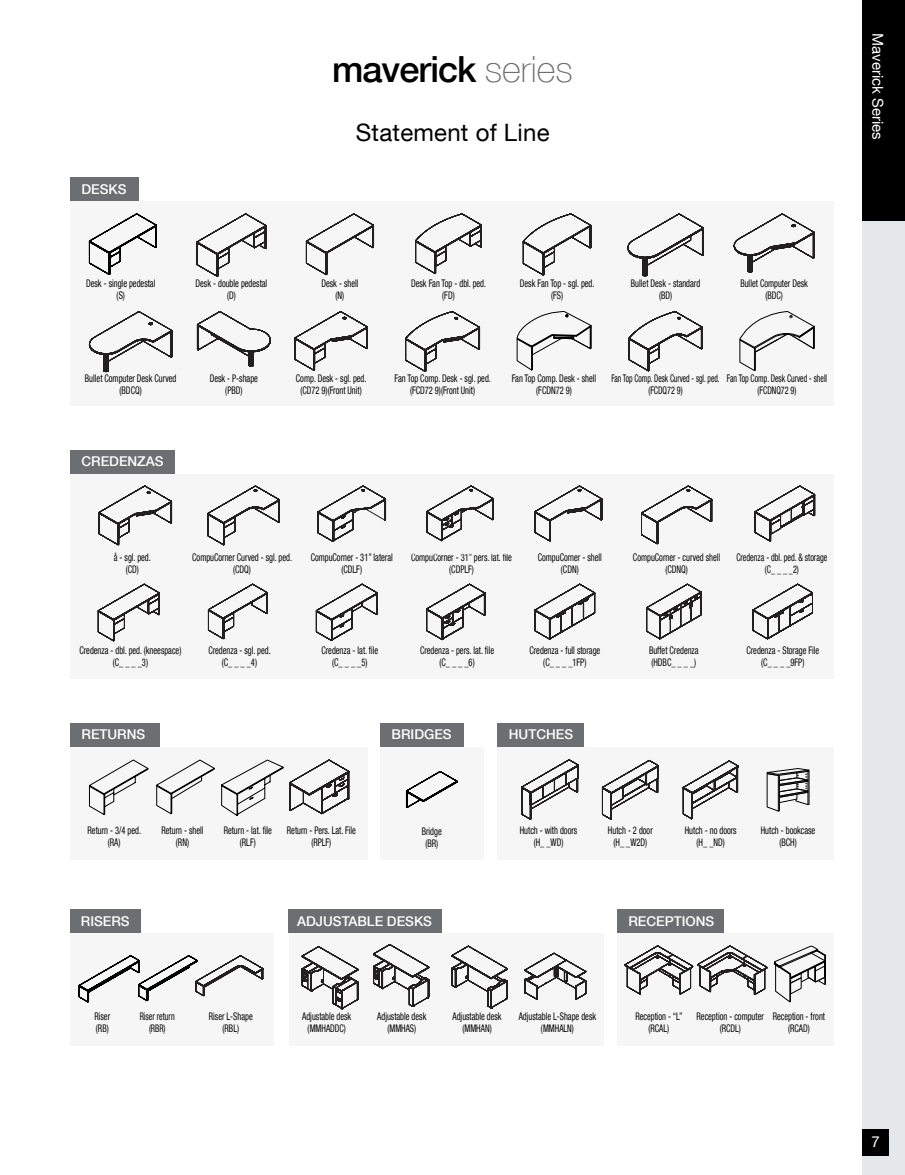
<style>
.page{position:relative;width:905px;height:1175px;background:#fff}
.page>*{position:absolute;margin:0;border:0;box-sizing:border-box;transform-origin:0 0}
.t1{font:500 36px "Helvetica Neue LT Com";letter-spacing:-.025em;color:#000}
.t2{font:24px "Helvetica Neue LT Com";letter-spacing:.01em;color:#000}
.t3{font:15px "Helvetica Neue LT Com";color:#fff}
.t4{font:500 13.5px "Helvetica Neue LT Com";color:#fff}
.t5{font:condensed 10.5px/12px "Helvetica Neue LT Com";color:#000;text-align:center;scale:.8 1}
.t6{font:condensed 10.5px/12px "Helvetica Neue LT Com";color:#000;text-align:center;scale:.77 1}
.t7{font:condensed 10.5px/12px "Helvetica Neue LT Com";color:#000;text-align:center;scale:.72 1}
.t8{font:condensed 10.5px/12px "Helvetica Neue LT Com";color:#000;text-align:center;scale:.74 1}
.s1{font-weight:100;color:#6d6e71}
</style>
<div class="page">
<div style="left:862px;top:0;width:42px;height:1174px;background:#e6e7e8"></div>
<div style="left:862px;top:0;width:42px;height:221px;background:#000"></div>
<div style="left:862px;top:1128px;width:27px;height:27px;background:#000"></div>
<div style="left:70px;top:201px;width:764px;height:205px;background:#f6f6f6"></div>
<div style="left:70px;top:474px;width:764px;height:204px;background:#f6f6f6"></div>
<div style="left:70px;top:747px;width:297px;height:112px;background:#f6f6f6"></div>
<div style="left:380px;top:747px;width:104px;height:112px;background:#f6f6f6"></div>
<div style="left:497px;top:747px;width:337px;height:112px;background:#f6f6f6"></div>
<div style="left:71px;top:933px;width:203px;height:112px;background:#f6f6f6"></div>
<div style="left:288px;top:933px;width:315px;height:112px;background:#f6f6f6"></div>
<div style="left:617px;top:933px;width:216px;height:112px;background:#f6f6f6"></div>
<div style="left:70px;top:177px;width:68px;height:24px;background:#6d6e71"></div>
<div style="left:70px;top:450px;width:104px;height:24px;background:#6d6e71"></div>
<div style="left:70px;top:723px;width:89px;height:24px;background:#6d6e71"></div>
<div style="left:380px;top:723px;width:83px;height:24px;background:#6d6e71"></div>
<div style="left:497px;top:723px;width:87px;height:24px;background:#6d6e71"></div>
<div style="left:71px;top:909px;width:70px;height:24px;background:#6d6e71"></div>
<div style="left:617px;top:909px;width:107px;height:24px;background:#6d6e71"></div>
<div style="left:288px;top:909px;width:154px;height:24px;background:#6d6e71"></div>
<svg style="left:89px;top:213px;width:68px;height:62px"></svg>
<svg style="left:196px;top:213px;width:70px;height:64px"></svg>
<svg style="left:306px;top:213px;width:68px;height:62px"></svg>
<svg style="left:415px;top:213px;width:67px;height:61px"></svg>
<svg style="left:523px;top:213px;width:68px;height:62px"></svg>
<svg style="left:627px;top:213px;width:77px;height:63px"></svg>
<svg style="left:733px;top:213px;width:81px;height:59px"></svg>
<svg style="left:89px;top:311px;width:83px;height:61px"></svg>
<svg style="left:197px;top:311px;width:74px;height:55px"></svg>
<svg style="left:294px;top:311px;width:74px;height:60px"></svg>
<svg style="left:405px;top:311px;width:75px;height:61px"></svg>
<svg style="left:516px;top:311px;width:75px;height:59px"></svg>
<svg style="left:628px;top:311px;width:74px;height:60px"></svg>
<svg style="left:739px;top:311px;width:75px;height:60px"></svg>
<svg style="left:98px;top:485px;width:74px;height:60px"></svg>
<svg style="left:207px;top:485px;width:73px;height:60px"></svg>
<svg style="left:317px;top:485px;width:69px;height:57px"></svg>
<svg style="left:426px;top:485px;width:68px;height:56px"></svg>
<svg style="left:534px;top:485px;width:68px;height:56px"></svg>
<svg style="left:641px;top:485px;width:71px;height:59px"></svg>
<svg style="left:754px;top:485px;width:61px;height:56px"></svg>
<svg style="left:98px;top:584px;width:62px;height:57px"></svg>
<svg style="left:208px;top:584px;width:60px;height:55px"></svg>
<svg style="left:316px;top:584px;width:62px;height:57px"></svg>
<svg style="left:426px;top:584px;width:59px;height:56px"></svg>
<svg style="left:534px;top:584px;width:61px;height:55px"></svg>
<svg style="left:646px;top:584px;width:55px;height:55px"></svg>
<svg style="left:752px;top:584px;width:61px;height:55px"></svg>
<svg style="left:89px;top:759px;width:59px;height:56px"></svg>
<svg style="left:156px;top:759px;width:59px;height:55px"></svg>
<svg style="left:221px;top:759px;width:62px;height:57px"></svg>
<svg style="left:289px;top:759px;width:60px;height:55px"></svg>
<svg style="left:625px;top:945px;width:142px;height:50px"></svg>
<svg style="left:773px;top:946px;width:53px;height:56px"></svg>
<svg style="left:406px;top:771px;width:51px;height:37px"></svg>
<svg style="left:521px;top:759px;width:58px;height:60px"></svg>
<svg style="left:602px;top:760px;width:57px;height:59px"></svg>
<svg style="left:682px;top:760px;width:56px;height:59px"></svg>
<svg style="left:766px;top:768px;width:43px;height:43px"></svg>
<svg style="left:79px;top:955px;width:184px;height:47px"></svg>
<svg style="left:301px;top:946px;width:58px;height:63px"></svg>
<svg style="left:451px;top:945px;width:57px;height:63px"></svg>
<svg style="left:373px;top:944px;width:57px;height:62px"></svg>
<svg style="left:524px;top:952px;width:62px;height:47px"></svg>
<h1 class="t1" style="left:332px;top:47px;width:242px">maverick <span class="s1">series</span></h1>
<p class="t4" style="left:81px;top:181px;width:46px">DESKS</p>
<h2 class="t2" style="left:356px;top:117px;width:195px">Statement of Line</h2>
<p class="t5" style="left:86px;top:277px;width:88px">Desk - single pedestal (S)</p>
<p class="t5" style="left:195px;top:277px;width:91px">Desk - double pedestal (D)</p>
<p class="t5" style="left:321px;top:277px;width:48px">Desk - shell (N)</p>
<p class="t5" style="left:411px;top:277px;width:95px">Desk Fan Top - dbl. ped. (FD)</p>
<p class="t5" style="left:520px;top:277px;width:95px">Desk Fan Top - sgl. ped. (FS)</p>
<p class="t5" style="left:631px;top:277px;width:88px">Bullet Desk - standard (BD)</p>
<p class="t5" style="left:740px;top:277px;width:86px">Bullet Computer Desk (BDC)</p>
<p class="t5" style="left:85px;top:372px;width:116px">Bullet Computer Desk Curved (BDCQ)</p>
<p class="t4" style="left:81px;top:453px;width:84px">CREDENZAS</p>
<p class="t5" style="left:210px;top:372px;width:62px">Desk - P-shape (PBD)</p>
<p class="t5" style="left:296px;top:372px;width:90px">Comp. Desk - sgl. ped. (CD72 9)(Front Unit)</p>
<p class="t5" style="left:394px;top:372px;width:122px">Fan Top Comp. Desk - sgl. ped. (FCD72 9)(Front Unit)</p>
<p class="t5" style="left:511px;top:372px;width:107px">Fan Top Comp. Desk - shell (FCDN72 9)</p>
<p class="t7" style="left:611px;top:372px;width:152px">Fan Top Comp. Desk Curved - sgl. ped. (FCDQ72 9)</p>
<p class="t8" style="left:726px;top:372px;width:137px">Fan Top Comp. Desk Curved - shell (FCDNQ72 9)</p>
<p class="t5" style="left:114px;top:551px;width:48px">å - sgl. ped. (CD)</p>
<p class="t6" style="left:736px;top:551px;width:120px">Credenza - dbl. ped. &amp; storage (C_ _ _ _2)</p>
<p class="t5" style="left:192px;top:551px;width:126px">CompuCorner Curved - sgl. ped. (CDQ)</p>
<p class="t5" style="left:311px;top:551px;width:104px">CompuCorner - 31” lateral (CDLF)</p>
<p class="t5" style="left:411px;top:551px;width:127px">CompuCorner - 31” pers. lat. file (CDPLF)</p>
<p class="t5" style="left:537px;top:551px;width:82px">CompuCorner - shell (CDN)</p>
<p class="t5" style="left:633px;top:551px;width:111px">CompuCorner - curved shell (CDNQ)</p>
<p class="t5" style="left:79px;top:644px;width:129px">Credenza - dbl. ped. (kneespace) (C_ _ _ _3)</p>
<p class="t5" style="left:208px;top:644px;width:79px">Credenza - sgl. ped. (C_ _ _ _4)</p>
<p class="t5" style="left:321px;top:644px;width:73px">Credenza - lat. file (C_ _ _ _5)</p>
<p class="t5" style="left:420px;top:644px;width:94px">Credenza - pers. lat. file (C_ _ _ _6)</p>
<p class="t5" style="left:529px;top:644px;width:90px">Credenza - full storage (C_ _ _ _1FP)</p>
<p class="t5" style="left:649px;top:644px;width:64px;text-align:left">Buffet Credenza (HDBC_ _ _ _)</p>
<p class="t5" style="left:746px;top:644px;width:92px">Credenza - Storage File (C_ _ _ _9FP)</p>
<p class="t4" style="left:81px;top:726px;width:65px">RETURNS</p>
<p class="t4" style="left:391px;top:726px;width:62px">BRIDGES</p>
<p class="t4" style="left:509px;top:726px;width:66px">HUTCHES</p>
<p class="t5" style="left:161px;top:824px;width:54px">Return - shell (RN)</p>
<p class="t5" style="left:224px;top:824px;width:62px">Return - lat. file (RLF)</p>
<p class="t5" style="left:287px;top:824px;width:88px">Return - Pers. Lat. File (RPLF)</p>
<p class="t5" style="left:88px;top:824px;width:68px">Return - 3/4 ped. (RA)</p>
<p class="t5" style="left:421px;top:825px;width:27px">Bridge (BR)</p>
<p class="t5" style="left:519px;top:824px;width:73px">Hutch - with doors (H_ _WD)</p>
<p class="t5" style="left:608px;top:824px;width:58px">Hutch - 2 door (H_ _W2D)</p>
<p class="t5" style="left:684px;top:824px;width:66px">Hutch - no doors (H_ _ND)</p>
<p class="t5" style="left:760px;top:824px;width:70px">Hutch - bookcase (BCH)</p>
<p class="t4" style="left:81px;top:913px;width:50px">RISERS</p>
<p class="t4" style="left:297px;top:912px;width:136px">ADJUSTABLE DESKS</p>
<p class="t4" style="left:628px;top:912px;width:87px">RECEPTIONS</p>
<p class="t5" style="left:94px;top:1010px;width:21px;text-align:left">Riser (RB)</p>
<p class="t6" style="left:140px;top:1010px;width:47px">Riser return (RBR)</p>
<p class="t5" style="left:209px;top:1010px;width:56px">Riser L-Shape (RBL)</p>
<p class="t5" style="left:302px;top:1010px;width:63px">Adjustable desk (MMHADDC)</p>
<p class="t5" style="left:377px;top:1010px;width:63px">Adjustable desk (MMHAS)</p>
<p class="t5" style="left:519px;top:1010px;width:98px">Adjustable L-Shape desk (MMHALN)</p>
<p class="t5" style="left:452px;top:1010px;width:63px">Adjustable desk (MMHAN)</p>
<p class="t5" style="left:635px;top:1010px;width:61px">Reception - “L” (RCAL)</p>
<p class="t5" style="left:696px;top:1010px;width:86px">Reception - computer (RCDL)</p>
<p class="t5" style="left:772px;top:1010px;width:67px">Reception - front (RCAD)</p>
<h3 class="t3" style="left:887px;top:33px;width:108px;rotate:90deg">Maverick Series</h3>
<h3 class="t3" style="left:871px;top:1132px;width:10px">7</h3>
</div>
